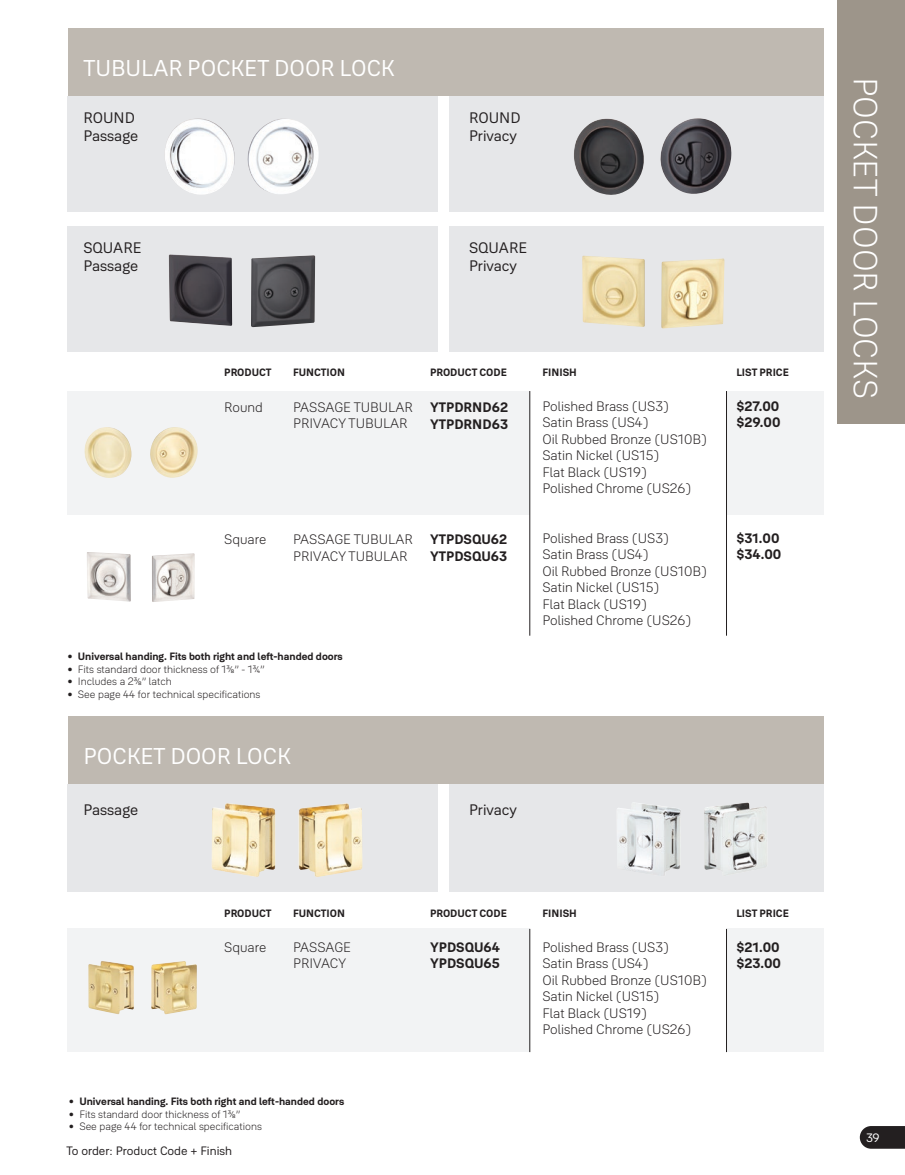
<style>
.page{position:relative;width:905px;height:1175px;background:#fff}
.page>*{position:absolute;margin:0;border:0;box-sizing:border-box;transform-origin:0 0}
.t1{font:300 33px "Yale Solis";color:#fff}
.t2{font:22.5px "Yale Solis";color:#fff}
.t3{font:15px/18px "Yale Solis";color:#231f20}
.t4{font:300 13.5px/16.5px "Yale Solis";color:#231f20}
.t5{font:700 13.5px/16.5px "Yale Solis";color:#231f20}
.t6{font:12px "Yale Solis";color:#231f20}
.t7{font:12px "Yale Solis";color:#fff}
.t8{font:700 10.5px "Yale Solis";color:#231f20}
.t9{font:300 10.5px "Yale Solis";color:#231f20}
.s1{font-weight:300}
</style>
<div class="page">
<svg style="left:859px;top:1126px;width:45px;height:22px"></svg>
<div style="left:837px;top:0;width:67px;height:423px;background:#9d958a"></div>
<div style="left:68px;top:96px;width:370px;height:115px;background:#e6e7e9"></div>
<div style="left:68px;top:226px;width:370px;height:125px;background:#e6e7e9"></div>
<div style="left:450px;top:96px;width:374px;height:115px;background:#e6e7e9"></div>
<div style="left:450px;top:226px;width:374px;height:125px;background:#e6e7e9"></div>
<div style="left:68px;top:391px;width:756px;height:123px;background:#f2f3f4"></div>
<div style="left:68px;top:928px;width:756px;height:124px;background:#f2f3f4"></div>
<div style="left:530px;top:391px;width:196px;height:261px;background:#fff"></div>
<div style="left:530px;top:928px;width:196px;height:124px;background:#fff"></div>
<hr style="left:529px;top:391px;width:1px;height:244px;background:#231f20">
<hr style="left:529px;top:928px;width:1px;height:124px;background:#231f20">
<hr style="left:726px;top:391px;width:1px;height:244px;background:#231f20">
<hr style="left:726px;top:928px;width:1px;height:124px;background:#231f20">
<img style="left:150px;top:427px;width:48px;height:51px">
<img style="left:152px;top:553px;width:43px;height:49px">
<img style="left:84px;top:427px;width:48px;height:51px">
<img style="left:87px;top:552px;width:44px;height:50px">
<img style="left:247px;top:118px;width:72px;height:76px">
<img style="left:251px;top:255px;width:64px;height:72px">
<img style="left:661px;top:258px;width:63px;height:71px">
<img style="left:165px;top:118px;width:70px;height:77px">
<img style="left:168px;top:254px;width:64px;height:72px">
<img style="left:582px;top:256px;width:63px;height:71px">
<img style="left:660px;top:118px;width:72px;height:76px">
<img style="left:574px;top:119px;width:70px;height:76px">
<div style="left:68px;top:784px;width:370px;height:107px;background:#e6e7e9"></div>
<div style="left:450px;top:784px;width:374px;height:107px;background:#e6e7e9"></div>
<img style="left:617px;top:802px;width:150px;height:73px">
<img style="left:212px;top:803px;width:150px;height:74px">
<img style="left:88px;top:961px;width:109px;height:53px">
<div style="left:68px;top:716px;width:755px;height:68px;background:#bfb9b1"></div>
<div style="left:68px;top:28px;width:755px;height:68px;background:#bfb9b1"></div>
<h2 class="t2" style="left:83px;top:55px;width:313px">TUBULAR POCKET DOOR LOCK</h2>
<p class="t3" style="left:83px;top:108px;width:56px">ROUND<br>Passage</p>
<p class="t3" style="left:469px;top:108px;width:53px">ROUND<br>Privacy</p>
<p class="t3" style="left:83px;top:239px;width:60px">SQUARE<br>Passage</p>
<p class="t3" style="left:469px;top:239px;width:60px">SQUARE<br>Privacy</p>
<p class="t8" style="left:224px;top:366px;width:49px">PRODUCT</p>
<p class="t8" style="left:293px;top:366px;width:53px">FUNCTION</p>
<p class="t8" style="left:430px;top:366px;width:78px">PRODUCT CODE</p>
<p class="t8" style="left:542px;top:366px;width:36px">FINISH</p>
<p class="t8" style="left:736px;top:366px;width:54px">LIST PRICE</p>
<p class="t4" style="left:224px;top:399px;width:40px">Round</p>
<p class="t4" style="left:293px;top:399px;width:121px">PASSAGE TUBULAR<br>PRIVACY TUBULAR</p>
<p class="t5" style="left:430px;top:399px;width:80px">YTPDRND62<br>YTPDRND63</p>
<p class="t4" style="left:224px;top:531px;width:44px">Square</p>
<p class="t4" style="left:293px;top:531px;width:121px">PASSAGE TUBULAR<br>PRIVACY TUBULAR</p>
<p class="t5" style="left:430px;top:531px;width:79px">YTPDSQU62<br>YTPDSQU63</p>
<p class="t4" style="left:542px;top:398px;width:166px">Polished Brass (US3)<br>Satin Brass (US4)<br>Oil Rubbed Bronze (US10B)<br>Satin Nickel (US15)<br>Flat Black (US19)<br>Polished Chrome (US26)</p>
<p class="t4" style="left:542px;top:530px;width:166px">Polished Brass (US3)<br>Satin Brass (US4)<br>Oil Rubbed Bronze (US10B)<br>Satin Nickel (US15)<br>Flat Black (US19)<br>Polished Chrome (US26)</p>
<p class="t5" style="left:736px;top:397px;width:46px">$27.00 $29.00</p>
<p class="t5" style="left:736px;top:529px;width:47px">$31.00 $34.00</p>
<p class="t8" style="left:67px;top:650px;width:277px"><span class="s1">•</span> Universal handing. Fits both right and left-handed doors</p>
<p class="t9" style="left:67px;top:663px;width:199px">• Fits standard door thickness of 13/8” - 13/4”</p>
<p class="t9" style="left:67px;top:675px;width:106px">• Includes a 23/8” latch</p>
<p class="t9" style="left:67px;top:688px;width:194px">• See page 44 for technical specifications</p>
<h2 class="t2" style="left:83px;top:743px;width:209px">POCKET DOOR LOCK</h2>
<p class="t3" style="left:83px;top:800px;width:56px">Passage</p>
<p class="t3" style="left:469px;top:800px;width:49px">Privacy</p>
<p class="t8" style="left:224px;top:906px;width:49px">PRODUCT</p>
<p class="t4" style="left:224px;top:938px;width:44px">Square</p>
<p class="t8" style="left:293px;top:906px;width:53px">FUNCTION</p>
<p class="t4" style="left:293px;top:938px;width:60px">PASSAGE<br>PRIVACY</p>
<p class="t8" style="left:69px;top:1094px;width:277px"><span class="s1">•</span> Universal handing. Fits both right and left-handed doors</p>
<p class="t9" style="left:69px;top:1107px;width:173px">• Fits standard door thickness of 13/8”</p>
<p class="t9" style="left:69px;top:1120px;width:194px">• See page 44 for technical specifications</p>
<p class="t6" style="left:66px;top:1143px;width:167px">To order: Product Code + Finish</p>
<p class="t8" style="left:430px;top:906px;width:78px">PRODUCT CODE</p>
<p class="t5" style="left:430px;top:938px;width:72px">YPDSQU64<br>YPDSQU65</p>
<p class="t8" style="left:542px;top:906px;width:36px">FINISH</p>
<p class="t4" style="left:542px;top:938px;width:166px">Polished Brass (US3)<br>Satin Brass (US4)<br>Oil Rubbed Bronze (US10B)<br>Satin Nickel (US15)<br>Flat Black (US19)<br>Polished Chrome (US26)</p>
<p class="t8" style="left:736px;top:906px;width:54px">LIST PRICE</p>
<p class="t5" style="left:736px;top:938px;width:46px">$21.00 $23.00</p>
<h1 class="t1" style="left:884px;top:77px;width:323px;rotate:90deg">POCKET DOOR LOCKS</h1>
<p class="t7" style="left:866px;top:1130px;width:15px">39</p>
</div>
